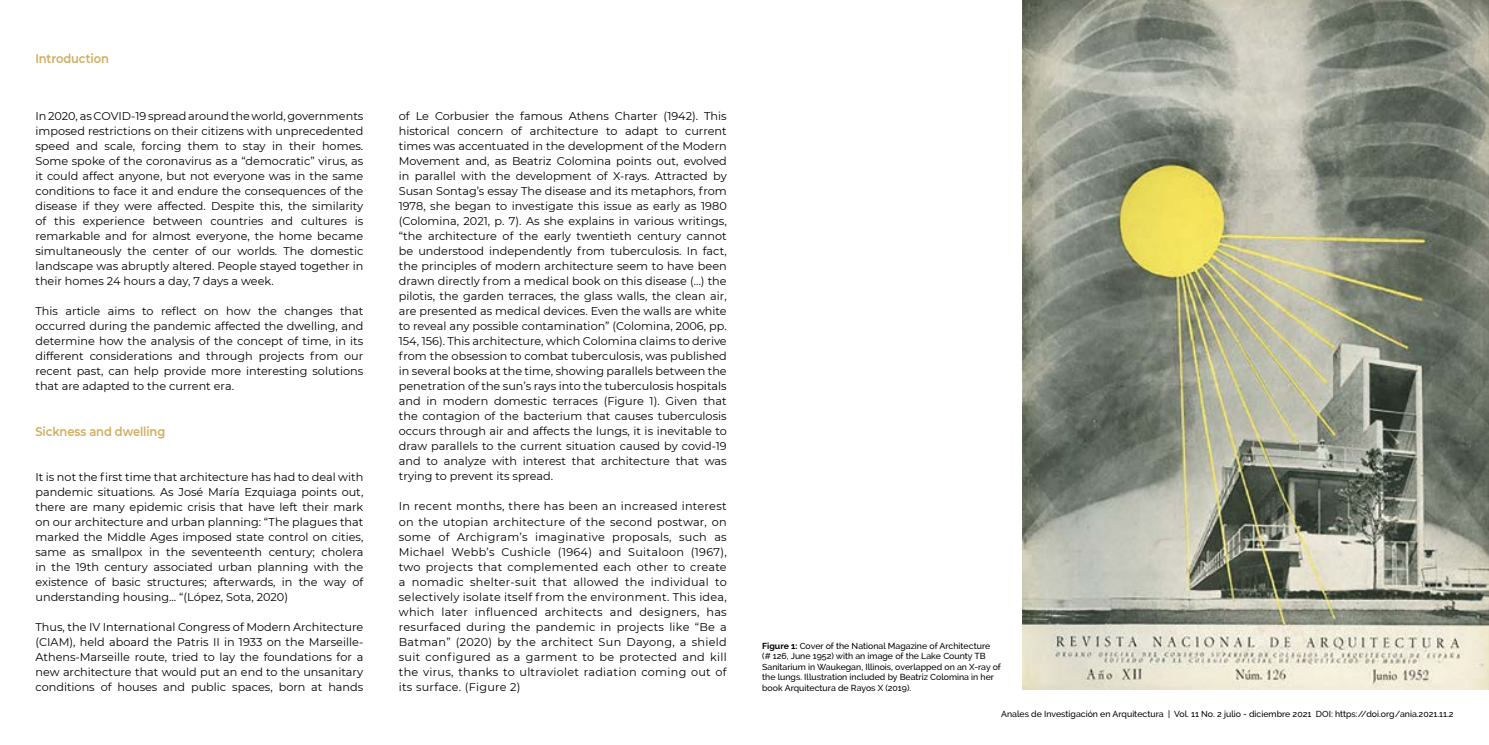
<style>
.page{position:relative;width:1489px;height:745px;background:#fff}
.page>*{position:absolute;margin:0;border:0;box-sizing:border-box;transform-origin:0 0}
.t1{font:600 12.5px "Montserrat";letter-spacing:-.01em;color:#d0ad5e;scale:.92 1}
.t2{font:11.25px/15px "Montserrat";color:#000;text-align:justify}
.t3{font:500 8.75px/10.5px "Raleway";color:#000}
.s1{font-weight:700}
</style>
<div class="page">
<img style="left:1022px;top:0;width:466px;height:689px">
<p class="t1" style="left:35px;top:49px;width:81px">Introduction</p>
<p class="t2" style="left:35px;top:108px;width:329px">In 2020, as COVID-19 spread around the world, governments imposed restrictions on their citizens with unprecedented speed and scale, forcing them to stay in their homes.<br>Some spoke of the coronavirus as a “democratic” virus, as it could affect anyone, but not everyone was in the same conditions to face it and endure the consequences of the disease if they were affected. Despite this, the similarity of this experience between countries and cultures is remarkable and for almost everyone, the home became simultaneously the center of our worlds. The domestic landscape was abruptly altered. People stayed together in their homes 24 hours a day, 7 days a week.</p>
<p class="t2" style="left:35px;top:303px;width:329px">This article aims to reflect on how the changes that occurred during the pandemic affected the dwelling, and determine how the analysis of the concept of time, in its different considerations and through projects from our recent past, can help provide more interesting solutions that are adapted to the current era.</p>
<p class="t1" style="left:35px;top:422px;width:143px">Sickness and dwelling</p>
<p class="t2" style="left:35px;top:468px;width:329px">It is not the first time that architecture has had to deal with pandemic situations. As José María Ezquiaga points out, there are many epidemic crisis that have left their mark on our architecture and urban planning: “The plagues that marked the Middle Ages imposed state control on cities, same as smallpox in the seventeenth century; cholera in the 19th century associated urban planning with the existence of basic structures; afterwards, in the way of understanding housing... “(López, Sota, 2020)</p>
<p class="t2" style="left:35px;top:618px;width:329px">Thus, the IV International Congress of Modern Architecture (CIAM), held aboard the Patris II in 1933 on the Marseille-Athens-Marseille route, tried to lay the foundations for a new architecture that would put an end to the unsanitary conditions of houses and public spaces, born at hands</p>
<p class="t2" style="left:399px;top:108px;width:329px">of Le Corbusier the famous Athens Charter (1942). This historical concern of architecture to adapt to current times was accentuated in the development of the Modern Movement and, as Beatriz Colomina points out, evolved in parallel with the development of X-rays. Attracted by Susan Sontag’s essay The disease and its metaphors, from 1978, she began to investigate this issue as early as 1980 (Colomina, 2021, p. 7). As she explains in various writings, “the architecture of the early twentieth century cannot be understood independently from tuberculosis. In fact, the principles of modern architecture seem to have been drawn directly from a medical book on this disease (…) the pilotis, the garden terraces, the glass walls, the clean air, are presented as medical devices. Even the walls are white to reveal any possible contamination” (Colomina, 2006, pp.<br>154, 156). This architecture, which Colomina claims to derive from the obsession to combat tuberculosis, was published in several books at the time, showing parallels between the penetration of the sun’s rays into the tuberculosis hospitals and in modern domestic terraces (Figure 1). Given that the contagion of the bacterium that causes tuberculosis occurs through air and affects the lungs, it is inevitable to draw parallels to the current situation caused by covid-19 and to analyze with interest that architecture that was trying to prevent its spread.</p>
<p class="t2" style="left:399px;top:498px;width:329px">In recent months, there has been an increased interest on the utopian architecture of the second postwar, on some of Archigram’s imaginative proposals, such as Michael Webb’s Cushicle (1964) and Suitaloon (1967), two projects that complemented each other to create a nomadic shelter-suit that allowed the individual to selectively isolate itself from the environment. This idea, which later influenced architects and designers, has resurfaced during the pandemic in projects like “Be a Batman” (2020) by the architect Sun Dayong, a shield suit configured as a garment to be protected and kill the virus, thanks to ultraviolet radiation coming out of its surface. (Figure 2)</p>
<p class="t3" style="left:762px;top:640px;width:240px"><span class="s1">Figure 1:</span> Cover of the National Magazine of Architecture (# 126, June 1952) with an image of the Lake County TB Sanitarium in Waukegan, Illinois, overlapped on an X-ray of the lungs. Illustration included by Beatriz Colomina in her book Arquitectura de Rayos X (2019).</p>
<p class="t3" style="left:1001px;top:708px;width:454px">Anales de Investigación en Arquitectura | Vol. 11 No. 2 julio - diciembre 2021 DOI: https://doi.org/ania.2021.11.2</p>
</div>
